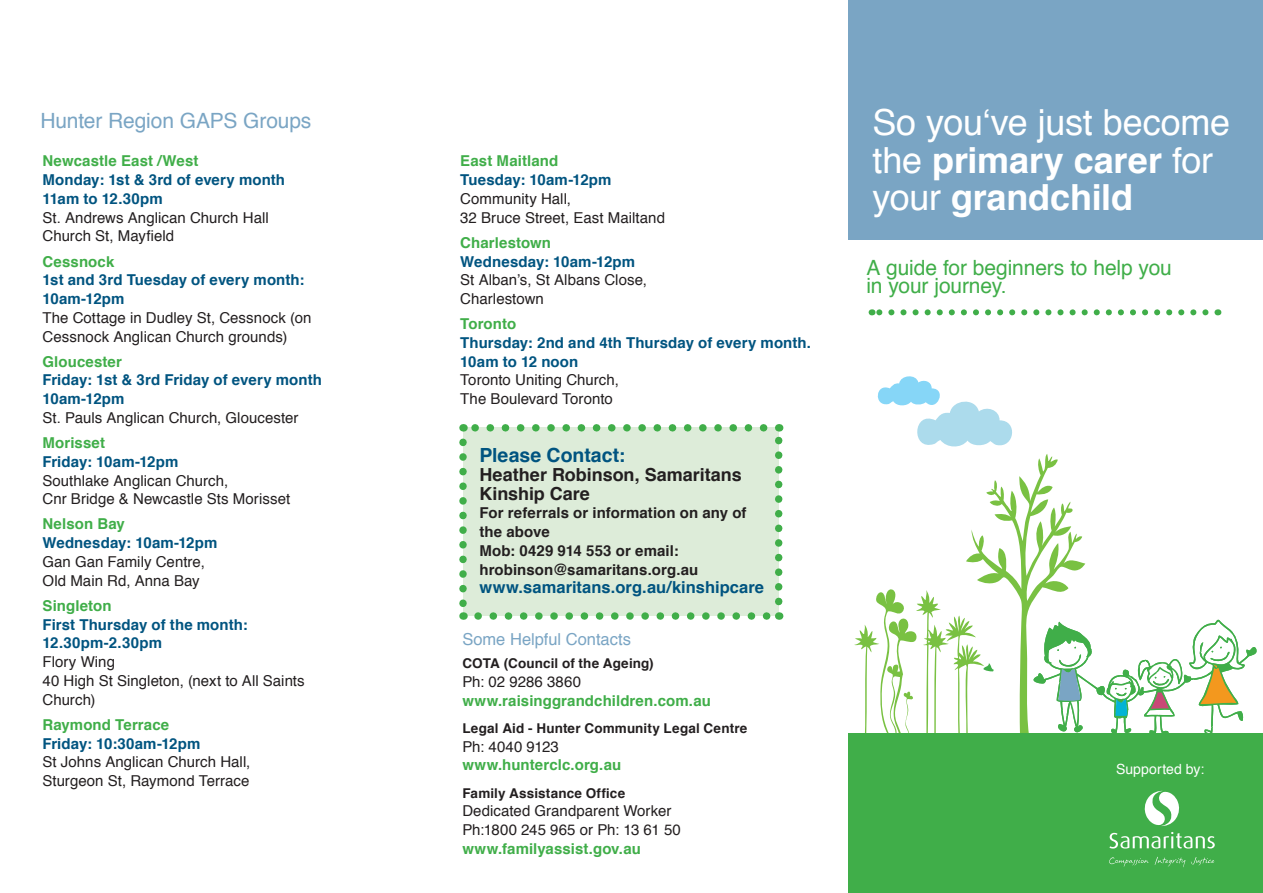
<style>
.page{position:relative;width:1263px;height:893px;background:#fff}
.page>*{position:absolute;margin:0;border:0;box-sizing:border-box;transform-origin:0 0}
.t1{font:36px/37.2px "Helvetica";letter-spacing:-.01em;color:#fff}
.t2{font:21px/18px "Helvetica";letter-spacing:-.005em;color:#40ae49}
.t3{font:21px "Helvetica";letter-spacing:-.01em;color:#7aa5c4}
.t4{font:700 19.5px "Helvetica";color:#005480}
.t5{font:700 18px/18.8px "Helvetica";color:#231f20}
.t6{font:700 16.5px "Helvetica";letter-spacing:.005em;color:#005480}
.t7{font:16.5px "Helvetica";color:#7aa5c4}
.t8{font:15px/18.8px "Helvetica";letter-spacing:.005em;color:#231f20}
.t9{font:700 15px/18.8px "Helvetica";letter-spacing:.005em;color:#005480}
.t10{font:700 15px "Helvetica";letter-spacing:.005em;color:#40ae49}
.t11{font:700 15px/18.8px "Helvetica";letter-spacing:.005em;color:#231f20}
.t12{font:14.1px "Helvetica";letter-spacing:.005em;color:#fff}
.t13{font:700 13.5px "Helvetica";letter-spacing:.01em;color:#231f20}
.s1{font-weight:700}
</style>
<div class="page">
<div style="left:848px;top:0;width:415px;height:239px;background:#7aa5c4"></div>
<svg style="left:854px;top:454px;width:232px;height:279px"></svg>
<svg style="left:877px;top:376px;width:135px;height:71px"></svg>
<div style="left:848px;top:733px;width:415px;height:160px;background:#40ae49"></div>
<svg style="left:1109px;top:790px;width:106px;height:78px"></svg>
<svg style="left:871px;top:309px;width:334px;height:6px"></svg>
<svg style="left:983px;top:663px;width:11px;height:8px"></svg>
<div style="left:463px;top:428px;width:316px;height:188px;background:#ddecd9"></div>
<svg style="left:478px;top:612px;width:293px;height:8px"></svg>
<svg style="left:470px;top:424px;width:294px;height:8px"></svg>
<svg style="left:459px;top:442px;width:8px;height:178px"></svg>
<svg style="left:775px;top:424px;width:7px;height:177px"></svg>
<svg style="left:1033px;top:620px;width:224px;height:113px"></svg>
<h2 class="t3" style="left:40px;top:105px;width:273px">Hunter Region GAPS Groups</h2>
<p class="t10" style="left:43px;top:149px;width:157px">Newcastle East /West</p>
<p class="t9" style="left:43px;top:171px;width:244px">Monday: 1st &amp; 3rd of every month<br>11am to 12.30pm</p>
<p class="t8" style="left:43px;top:209px;width:228px">St. Andrews Anglican Church Hall<br>Church St, Mayfield</p>
<p class="t10" style="left:43px;top:249px;width:73px">Cessnock</p>
<p class="t9" style="left:43px;top:271px;width:263px">1st and 3rd Tuesday of every month:<br>10am-12pm</p>
<p class="t8" style="left:43px;top:309px;width:270px">The Cottage in Dudley St, Cessnock (on<br>Cessnock Anglican Church grounds)</p>
<p class="t10" style="left:43px;top:349px;width:81px">Gloucester</p>
<p class="t9" style="left:43px;top:371px;width:281px">Friday: 1st &amp; 3rd Friday of every month<br>10am-12pm</p>
<p class="t8" style="left:43px;top:409px;width:258px">St. Pauls Anglican Church, Gloucester</p>
<p class="t10" style="left:43px;top:431px;width:64px">Morisset</p>
<p class="t9" style="left:43px;top:452px;width:137px">Friday: 10am-12pm</p>
<p class="t8" style="left:43px;top:471px;width:249px">Southlake Anglican Church,<br>Cnr Bridge &amp; Newcastle Sts Morisset</p>
<p class="t10" style="left:43px;top:512px;width:84px">Nelson Bay</p>
<p class="t9" style="left:43px;top:534px;width:176px">Wednesday: 10am-12pm</p>
<p class="t8" style="left:43px;top:553px;width:164px">Gan Gan Family Centre,<br>Old Main Rd, Anna Bay</p>
<p class="t10" style="left:43px;top:593px;width:71px">Singleton</p>
<p class="t9" style="left:43px;top:615px;width:207px">First Thursday of the month:<br>12.30pm-2.30pm</p>
<p class="t8" style="left:43px;top:653px;width:264px">Flory Wing<br>40 High St Singleton, (next to All Saints<br>Church)</p>
<p class="t10" style="left:43px;top:712px;width:128px">Raymond Terrace</p>
<p class="t9" style="left:43px;top:734px;width:159px">Friday: 10:30am-12pm</p>
<p class="t8" style="left:43px;top:753px;width:209px">St Johns Anglican Church Hall,<br>Sturgeon St, Raymond Terrace</p>
<p class="t10" style="left:460px;top:149px;width:100px">East Maitland</p>
<p class="t9" style="left:460px;top:171px;width:153px">Tuesday: 10am-12pm</p>
<p class="t8" style="left:460px;top:190px;width:206px">Community Hall,<br>32 Bruce Street, East Mailtand</p>
<p class="t10" style="left:460px;top:230px;width:92px">Charlestown</p>
<p class="t9" style="left:460px;top:252px;width:176px">Wednesday: 10am-12pm</p>
<p class="t8" style="left:460px;top:271px;width:188px">St Alban’s, St Albans Close,<br>Charlestown</p>
<p class="t10" style="left:460px;top:312px;width:57px">Toronto</p>
<p class="t9" style="left:460px;top:333px;width:352px">Thursday: 2nd and 4th Thursday of every month.<br>10am to 12 noon</p>
<p class="t8" style="left:460px;top:371px;width:160px">Toronto Uniting Church,<br>The Boulevard Toronto</p>
<h3 class="t4" style="left:479px;top:440px;width:147px">Please Contact:</h3>
<p class="t5" style="left:479px;top:465px;width:264px">Heather Robinson, Samaritans<br>Kinship Care</p>
<p class="t11" style="left:479px;top:504px;width:269px">For referrals or information on any of the above<br>Mob: 0429 914 553 or email: hrobinson@samaritans.org.au</p>
<p class="t6" style="left:479px;top:574px;width:286px">www.samaritans.org.au/kinshipcare</p>
<p class="t7" style="left:462px;top:627px;width:170px">Some Helpful Contacts</p>
<p class="t13" style="left:462px;top:652px;width:193px">COTA (Council of the Ageing)</p>
<p class="t8" style="left:462px;top:673px;width:120px">Ph: 02 9286 3860</p>
<p class="t10" style="left:462px;top:688px;width:250px">www.raisinggrandchildren.com.au</p>
<p class="t13" style="left:462px;top:717px;width:286px">Legal Aid - Hunter Community Legal Centre</p>
<p class="t8" style="left:462px;top:737px;width:98px">Ph: 4040 9123</p>
<p class="t10" style="left:462px;top:753px;width:160px">www.hunterclc.org.au</p>
<p class="t13" style="left:462px;top:782px;width:164px">Family Assistance Office</p>
<p class="t8" style="left:462px;top:802px;width:220px">Dedicated Grandparent Worker<br>Ph:1800 245 965 or Ph: 13 61 50</p>
<p class="t10" style="left:462px;top:836px;width:180px">www.familyassist.gov.au</p>
<h1 class="t1" style="left:873px;top:105px;width:359px">So you‘ve just become the <span class="s1">primary carer</span> for your <span class="s1">grandchild</span></h1>
<h2 class="t2" style="left:866px;top:259px;width:307px">A guide for beginners to help you in your journey.</h2>
<p class="t12" style="left:1116px;top:758px;width:90px">Supported by:</p>
</div>
